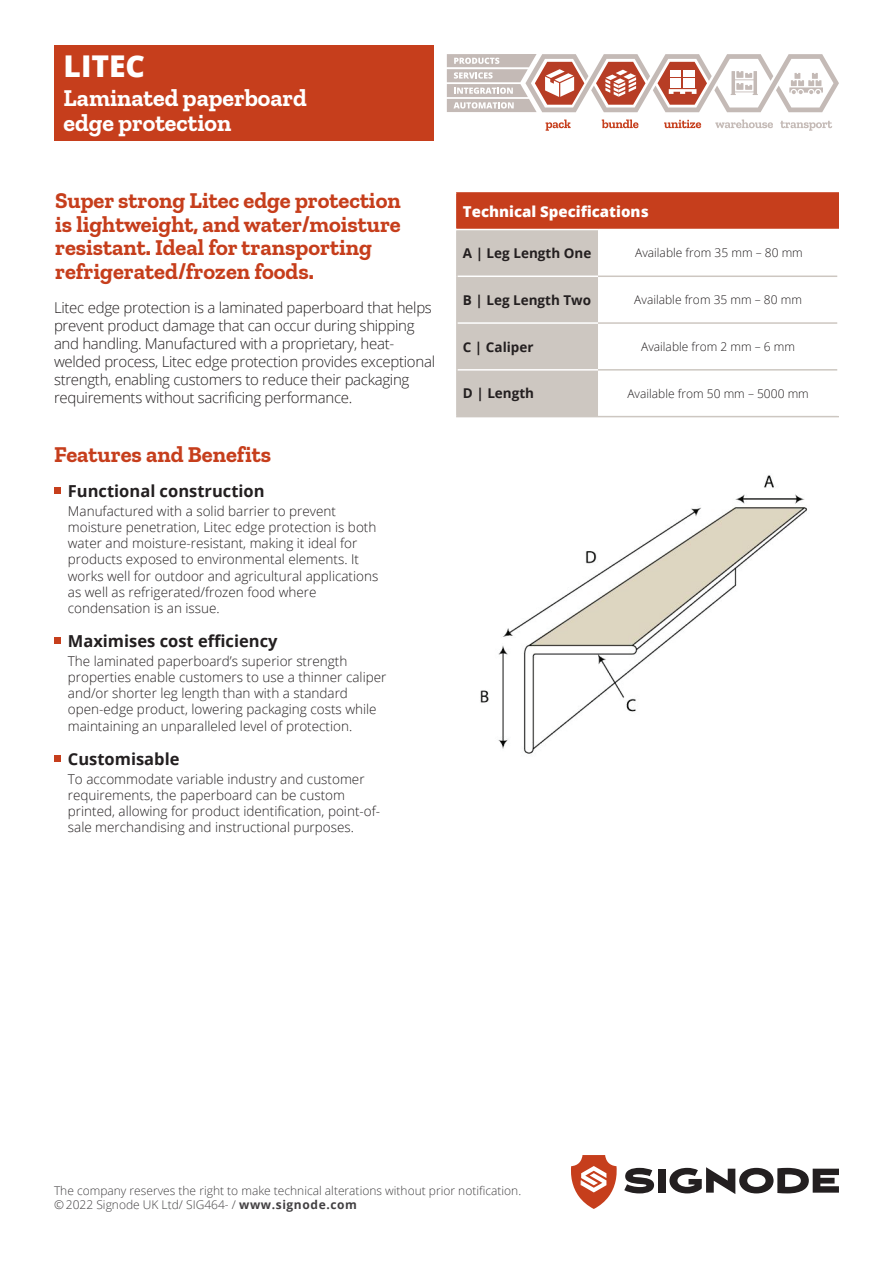
<style>
.page{position:relative;width:893px;height:1263px;background:#fff}
.page>*{position:absolute;margin:0;border:0;box-sizing:border-box;transform-origin:0 0}
.t1{font:800 30px "Open Sans";color:#fff}
.t2{font:700 24px/25.5px "Zilla Slab";color:#fff}
.t3{font:700 22.5px/23.4px "Zilla Slab";color:#c63e1c}
.t4{font:700 16.5px "Open Sans";color:#231f20}
.t5{font:300 15px/18px "Open Sans";letter-spacing:-.02em;color:#231f20}
.t6{font:800 15px "Open Sans";color:#fff}
.t7{font:300 13.5px/16.2px "Open Sans";color:#231f20}
.t8{font:700 13.5px "Open Sans";color:#231f20}
.t9{font:300 12px/14.4px "Open Sans";color:#424042}
.t10{font:300 12px "Open Sans";color:#231f20}
.s1{font-weight:700}
</style>
<div class="page">
<div style="left:54px;top:45px;width:380px;height:96px;background:#c63e1c"></div>
<svg style="left:571px;top:1155px;width:46px;height:54px"></svg>
<svg style="left:624px;top:1168px;width:30px;height:25px"></svg>
<div style="left:658px;top:1169px;width:8px;height:24px;background:#231f20"></div>
<svg style="left:669px;top:1167px;width:170px;height:27px"></svg>
<div style="left:54px;top:487px;width:6px;height:7px;background:#c63e1c"></div>
<div style="left:54px;top:637px;width:6px;height:7px;background:#c63e1c"></div>
<div style="left:54px;top:755px;width:6px;height:7px;background:#c63e1c"></div>
<div style="left:457px;top:193px;width:381px;height:36px;background:#c63e1c"></div>
<div style="left:458px;top:230px;width:140px;height:186px;background:#cdc7c1"></div>
<hr style="left:598px;top:416px;width:241px;height:1px;background:#cdc7c1">
<hr style="left:456px;top:416px;width:142px;height:1px;background:#cdc7c1">
<hr style="left:456px;top:276px;width:2px;height:47px;background:#cdc7c1">
<hr style="left:456px;top:323px;width:2px;height:47px;background:#cdc7c1">
<hr style="left:456px;top:370px;width:2px;height:46px;background:#cdc7c1">
<hr style="left:456px;top:230px;width:2px;height:46px;background:#cdc7c1">
<hr style="left:456px;top:192px;width:142px;height:2px;background:#c63e1c">
<hr style="left:456px;top:194px;width:2px;height:35px;background:#c63e1c">
<hr style="left:598px;top:192px;width:241px;height:2px;background:#c63e1c">
<hr style="left:837px;top:194px;width:2px;height:35px;background:#c63e1c">
<hr style="left:458px;top:275px;width:140px;height:2px;background:#fff">
<hr style="left:458px;top:322px;width:140px;height:2px;background:#fff">
<hr style="left:458px;top:369px;width:140px;height:2px;background:#fff">
<hr style="left:598px;top:275px;width:239px;height:2px;background:#cdc7c1">
<hr style="left:598px;top:322px;width:239px;height:2px;background:#cdc7c1">
<hr style="left:598px;top:369px;width:239px;height:2px;background:#cdc7c1">
<svg style="left:780px;top:121px;width:52px;height:10px"></svg>
<svg style="left:715px;top:120px;width:58px;height:8px"></svg>
<svg style="left:664px;top:120px;width:37px;height:8px"></svg>
<svg style="left:602px;top:120px;width:36px;height:8px"></svg>
<svg style="left:546px;top:120px;width:25px;height:11px"></svg>
<svg style="left:447px;top:54px;width:392px;height:58px"></svg>
<img style="left:480px;top:475px;width:328px;height:279px">
<p class="t1" style="left:64px;top:43px;width:83px">LITEC</p>
<p class="t2" style="left:64px;top:85px;width:245px">Laminated paperboard edge protection</p>
<p class="t3" style="left:55px;top:189px;width:347px">Super strong Litec edge protection is lightweight, and water/moisture resistant. Ideal for transporting refrigerated/frozen foods.</p>
<p class="t5" style="left:54px;top:298px;width:383px">Litec edge protection is a laminated paperboard that helps prevent product damage that can occur during shipping and handling. Manufactured with a proprietary, heat&shy;welded process, Litec edge protection provides exceptional strength, enabling customers to reduce their packaging requirements without sacrificing performance.</p>
<p class="t3" style="left:54px;top:442px;width:219px">Features and Benefits</p>
<p class="t4" style="left:68px;top:479px;width:198px">Functional construction</p>
<p class="t7" style="left:68px;top:502px;width:312px">Manufactured with a solid barrier to prevent moisture penetration, Litec edge protection is both water and moisture-resistant, making it ideal for products exposed to environmental elements. It works well for outdoor and agricultural applications as well as refrigerated/frozen food where condensation is an issue.</p>
<p class="t4" style="left:68px;top:629px;width:211px">Maximises cost efficiency</p>
<p class="t7" style="left:68px;top:652px;width:320px">The laminated paperboard’s superior strength properties enable customers to use a thinner caliper and/or shorter leg length than with a standard open-edge product, lowering packaging costs while maintaining an unparalleled level of protection.</p>
<p class="t4" style="left:68px;top:747px;width:113px">Customisable</p>
<p class="t7" style="left:68px;top:770px;width:314px">To accommodate variable industry and customer requirements, the paperboard can be custom printed, allowing for product identification, point-of&shy;sale merchandising and instructional purposes.</p>
<p class="t6" style="left:463px;top:200px;width:187px">Technical Specifications</p>
<p class="t8" style="left:463px;top:244px;width:130px">A | Leg Length One</p>
<p class="t10" style="left:635px;top:245px;width:169px">Available from 35 mm – 80 mm</p>
<p class="t8" style="left:463px;top:290px;width:130px">B | Leg Length Two</p>
<p class="t10" style="left:634px;top:292px;width:169px">Available from 35 mm – 80 mm</p>
<p class="t8" style="left:463px;top:337px;width:72px">C | Caliper</p>
<p class="t10" style="left:641px;top:338px;width:155px">Available from 2 mm – 6 mm</p>
<p class="t8" style="left:463px;top:384px;width:73px">D | Length</p>
<p class="t10" style="left:627px;top:385px;width:183px">Available from 50 mm – 5000 mm</p>
<p class="t9" style="left:54px;top:1183px;width:469px">The company reserves the right to make technical alterations without prior notification. © 2022 Signode UK Ltd/ SIG464- / <span class="s1">www.signode.com</span></p>
</div>
